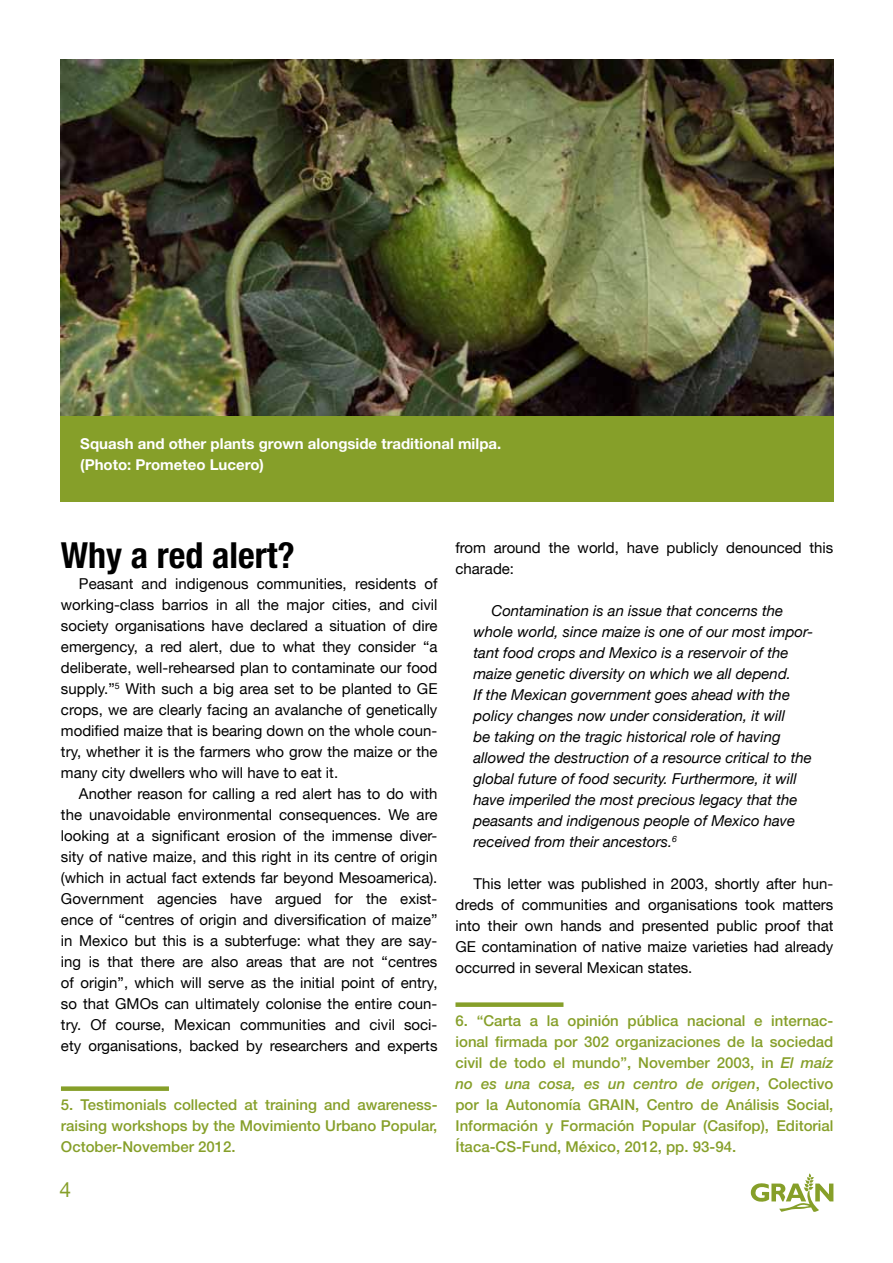
<style>
.page{position:relative;width:893px;height:1263px;background:#fff}
.page>*{position:absolute;margin:0;border:0;box-sizing:border-box;transform-origin:0 0}
.t1{font:700 condensed 36px "Helvetica Neue LT Std";color:#000}
.t2{font:21px "Helvetica Neue LT";color:#869f29}
.t3{font:15px/21px "Helvetica Neue LT";color:#000;text-align:justify}
.t4{font:italic 15px/21px "Helvetica Neue LT";color:#000}
.t5{font:500 15px/21px "Helvetica Neue LT Std";color:#869f29;text-align:justify}
.t6{font:700 15px/21px "Helvetica Neue LT Std";color:#fff}
.s1{font-style:italic}
</style>
<div class="page">
<svg style="left:751px;top:1173px;width:82px;height:39px"></svg>
<div style="left:61px;top:1086px;width:108px;height:5px;background:#869f29"></div>
<div style="left:455px;top:1002px;width:108px;height:5px;background:#869f29"></div>
<img style="left:61px;top:60px;width:772px;height:357px">
<div style="left:60px;top:417px;width:773px;height:85px;background:#869f29"></div>
<p class="t6" style="left:80px;top:433px;width:423px">Squash and other plants grown alongside traditional milpa. (Photo: Prometeo Lucero)</p>
<h1 class="t1" style="left:61px;top:534px;width:235px">Why a red alert?</h1>
<p class="t3" style="left:61px;top:573px;width:378px;text-indent:18px">Peasant and indigenous communities, residents of working-class barrios in all the major cities, and civil society organisations have declared a situation of dire emergency, a red alert, due to what they consider “a deliberate, well-rehearsed plan to contaminate our food supply.”<sup>5</sup> With such a big area set to be planted to GE crops, we are clearly facing an avalanche of genetically modified maize that is bearing down on the whole coun&shy;try, whether it is the farmers who grow the maize or the many city dwellers who will have to eat it.</p>
<p class="t3" style="left:61px;top:783px;width:378px;text-indent:18px">Another reason for calling a red alert has to do with the unavoidable environmental consequences. We are looking at a significant erosion of the immense diver&shy;sity of native maize, and this right in its centre of origin (which in actual fact extends far beyond Mesoamerica).<br>Government agencies have argued for the exist&shy;ence of “centres of origin and diversification of maize” in Mexico but this is a subterfuge: what they are say&shy;ing is that there are also areas that are not “centres of origin”, which will serve as the initial point of entry, so that GMOs can ultimately colonise the entire coun&shy;try. Of course, Mexican communities and civil soci&shy;ety organisations, backed by researchers and experts</p>
<p class="t5" style="left:61px;top:1094px;width:378px">5. Testimonials collected at training and awareness&shy;raising workshops by the Movimiento Urbano Popular, October-November 2012.</p>
<h2 class="t2" style="left:59px;top:1177px;width:13px">4</h2>
<p class="t3" style="left:455px;top:537px;width:379px">from around the world, have publicly denounced this charade:</p>
<p class="t4" style="left:473px;top:600px;width:341px;text-indent:18px">Contamination is an issue that concerns the whole world, since maize is one of our most impor&shy;tant food crops and Mexico is a reservoir of the maize genetic diversity on which we all depend.<br>If the Mexican government goes ahead with the policy changes now under consideration, it will<br>be taking on the tragic historical role of having allowed the destruction of a resource critical to the global future of food security. Furthermore, it will have imperiled the most precious legacy that the peasants and indigenous people of Mexico have received from their ancestors.<sup>6</sup></p>
<p class="t3" style="left:455px;top:873px;width:379px;text-indent:18px">This letter was published in 2003, shortly after hun&shy;dreds of communities and organisations took matters into their own hands and presented public proof that GE contamination of native maize varieties had already occurred in several Mexican states.</p>
<p class="t5" style="left:455px;top:1010px;width:379px">6. “Carta a la opinión pública nacional e internac&shy;ional firmada por 302 organizaciones de la sociedad civil de todo el mundo”, November 2003, in <span class="s1">El maíz no es una cosa, es un centro de origen</span>, Colectivo por la Autonomía GRAIN, Centro de Análisis Social, Información y Formación Popular (Casifop), Editorial Ítaca-CS-Fund, México, 2012, pp. 93-94.</p>
</div>
